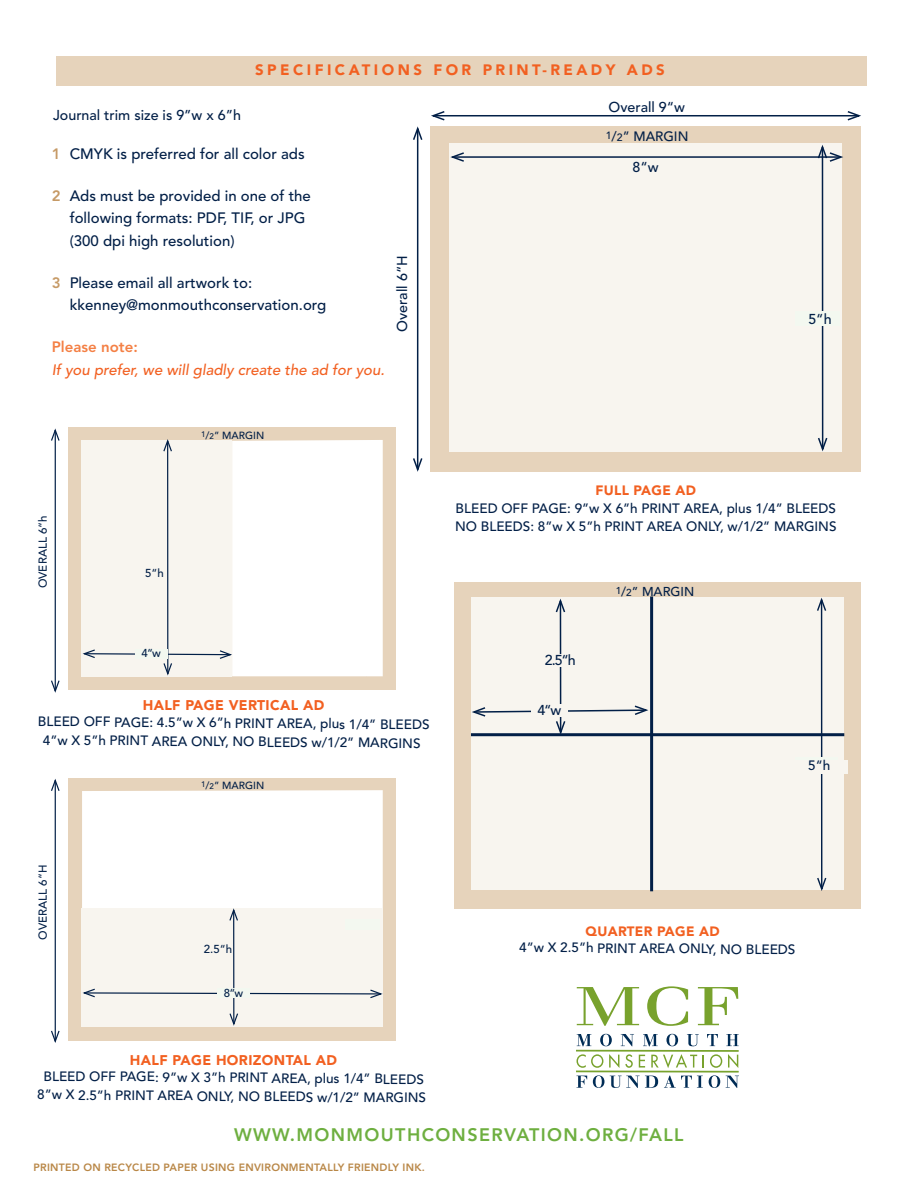
<style>
.page{position:relative;width:918px;height:1188px;background:#fff}
.page>*{position:absolute;margin:0;border:0;box-sizing:border-box;transform-origin:0 0}
.t1{font:800 18px "Avenir";letter-spacing:.075em;color:#6eaf40}
.t2{font:500 15px/22.5px "Avenir";color:#021f47}
.t3{font:italic 500 15px "Avenir";color:#f26021}
.t4{font:900 15px "Avenir";letter-spacing:.23em;color:#f26021}
.t5{font:800 15px "Avenir";color:#f48045}
.t6{font:500 14.25px "Avenir";color:#021f47}
.t7{font:900 13.95px "Avenir";letter-spacing:.025em;color:#f26021}
.t8{font:500 13.5px/18px "Avenir";letter-spacing:-.01em;color:#021f47;text-align:center}
.t9{font:900 13.5px "Avenir";letter-spacing:.025em;color:#f26021}
.t10{font:500 12.9px "Avenir";color:#021f47}
.t11{font:500 11.4px "Avenir";color:#021f47}
.t12{font:800 10.5px "Avenir";letter-spacing:.025em;color:#b98747}
.t13{font:500 10.35px "Avenir";color:#021f47}
.s1{font-size:10.5px}
.s2{font-weight:800;color:#c69a66}
.s3{font-size:8.1px}
.s4{font-size:10.05px}
</style>
<div class="page">
<div style="left:431px;top:126px;width:430px;height:346px;background:#e6d3bb"></div>
<div style="left:449px;top:144px;width:393px;height:308px;background:#f8f5ef"></div>
<hr style="left:453px;top:156px;width:388px;height:2px;background:#021f47">
<svg style="left:450px;top:152px;width:16px;height:10px"></svg>
<hr style="left:822px;top:147px;width:1px;height:302px;background:#021f47">
<svg style="left:818px;top:436px;width:10px;height:16px"></svg>
<svg style="left:816px;top:143px;width:27px;height:20px"></svg>
<hr style="left:433px;top:115px;width:426px;height:1px;background:#021f47">
<svg style="left:846px;top:111px;width:15px;height:10px"></svg>
<div style="left:795px;top:311px;width:45px;height:14px;background:#f3f8f0"></div>
<hr style="left:417px;top:129px;width:1px;height:341px;background:#021f47">
<svg style="left:413px;top:457px;width:10px;height:15px"></svg>
<svg style="left:413px;top:111px;width:33px;height:31px"></svg>
<div style="left:454px;top:582px;width:407px;height:326px;background:#e6d3bb"></div>
<div style="left:471px;top:598px;width:373px;height:292px;background:#f8f5ef"></div>
<hr style="left:821px;top:600px;width:1px;height:289px;background:#021f47">
<svg style="left:817px;top:876px;width:10px;height:15px"></svg>
<svg style="left:816px;top:597px;width:11px;height:15px"></svg>
<div style="left:796px;top:758px;width:42px;height:13px;background:#f3f8f0"></div>
<div style="left:791px;top:760px;width:57px;height:13px;background:#f8f5ef"></div>
<hr style="left:650px;top:596px;width:3px;height:295px;background:#021f47">
<hr style="left:471px;top:733px;width:373px;height:3px;background:#021f47">
<hr style="left:560px;top:601px;width:1px;height:132px;background:#021f47">
<svg style="left:554px;top:597px;width:12px;height:17px"></svg>
<svg style="left:471px;top:704px;width:180px;height:33px"></svg>
<div style="left:531px;top:704px;width:36px;height:13px;background:#f8f5ef"></div>
<div style="left:535px;top:654px;width:50px;height:13px;background:#f8f5ef"></div>
<div style="left:69px;top:778px;width:327px;height:262px;background:#e6d3bb"></div>
<div style="left:82px;top:790px;width:301px;height:118px;background:#fff"></div>
<div style="left:81px;top:908px;width:302px;height:119px;background:#f8f5ef"></div>
<svg style="left:82px;top:988px;width:301px;height:11px"></svg>
<hr style="left:233px;top:910px;width:1px;height:114px;background:#021f47">
<svg style="left:229px;top:1012px;width:9px;height:14px"></svg>
<svg style="left:228px;top:907px;width:11px;height:15px"></svg>
<div style="left:217px;top:988px;width:33px;height:10px;background:#f3f8f0"></div>
<div style="left:69px;top:428px;width:327px;height:262px;background:#e6d3bb"></div>
<svg style="left:81px;top:439px;width:302px;height:238px;background:#f9f8f5"></svg>
<div style="left:135px;top:649px;width:32px;height:9px;background:#f3f8f0"></div>
<hr style="left:55px;top:430px;width:1px;height:261px;background:#021f47">
<svg style="left:51px;top:679px;width:9px;height:14px"></svg>
<svg style="left:51px;top:428px;width:9px;height:14px"></svg>
<div style="left:346px;top:919px;width:34px;height:11px;background:#f3f8f0"></div>
<hr style="left:55px;top:780px;width:1px;height:261px;background:#021f47">
<svg style="left:51px;top:1029px;width:9px;height:14px"></svg>
<svg style="left:51px;top:779px;width:9px;height:13px"></svg>
<div style="left:56px;top:56px;width:810px;height:29px;background:#e6d3bb"></div>
<svg style="left:577px;top:987px;width:62px;height:39px"></svg>
<svg style="left:647px;top:986px;width:41px;height:40px"></svg>
<svg style="left:698px;top:987px;width:40px;height:38px"></svg>
<hr style="left:576px;top:1050px;width:163px;height:2px;background:#78a22d">
<hr style="left:576px;top:1071px;width:163px;height:2px;background:#78a22d">
<svg style="left:576px;top:1076px;width:11px;height:12px"></svg>
<svg style="left:593px;top:1075px;width:11px;height:13px"></svg>
<svg style="left:610px;top:1076px;width:48px;height:12px"></svg>
<svg style="left:664px;top:1076px;width:39px;height:12px"></svg>
<svg style="left:709px;top:1075px;width:11px;height:13px"></svg>
<svg style="left:726px;top:1076px;width:13px;height:12px"></svg>
<svg style="left:577px;top:1034px;width:14px;height:12px"></svg>
<svg style="left:600px;top:1034px;width:12px;height:12px"></svg>
<svg style="left:621px;top:1034px;width:13px;height:12px"></svg>
<svg style="left:643px;top:1034px;width:15px;height:12px"></svg>
<svg style="left:666px;top:1034px;width:12px;height:12px"></svg>
<svg style="left:687px;top:1034px;width:12px;height:12px"></svg>
<svg style="left:707px;top:1034px;width:11px;height:12px"></svg>
<svg style="left:726px;top:1034px;width:13px;height:12px"></svg>
<svg style="left:577px;top:1054px;width:26px;height:14px"></svg>
<svg style="left:609px;top:1054px;width:10px;height:14px"></svg>
<svg style="left:625px;top:1054px;width:8px;height:14px"></svg>
<svg style="left:639px;top:1055px;width:6px;height:13px"></svg>
<svg style="left:651px;top:1054px;width:46px;height:14px"></svg>
<svg style="left:703px;top:1055px;width:1px;height:13px"></svg>
<svg style="left:710px;top:1054px;width:12px;height:14px"></svg>
<svg style="left:728px;top:1054px;width:10px;height:14px"></svg>
<p class="t6" style="left:53px;top:107px;width:189px">Journal trim size is 9”w x 6”h</p>
<p class="t4" style="left:255px;top:61px;width:411px">SPECIFICATIONS FOR PRINT-READY ADS</p>
<p class="t6" style="left:609px;top:99px;width:78px">Overall 9“w</p>
<p class="t8" style="left:606px;top:128px;width:84px"><sup>1</sup>/<span class="s1">2</span>” MARGIN</p>
<p class="t2" style="left:52px;top:143px;width:255px"><span class="s2">1</span> CMYK is preferred for all color ads</p>
<p class="t2" style="left:70px;top:185px;width:243px;text-indent:-18px"><span class="s2">2</span> Ads must be provided in one of the following formats: PDF, TIF, or JPG (300 dpi high resolution)</p>
<p class="t2" style="left:70px;top:272px;width:258px;text-indent:-18px"><span class="s2">3</span> Please email all artwork to: kkenney@monmouthconservation.org</p>
<p class="t5" style="left:52px;top:338px;width:88px">Please note:</p>
<p class="t3" style="left:52px;top:361px;width:334px">If you prefer, we will gladly create the ad for you.</p>
<p class="t6" style="left:394px;top:332px;width:78px;rotate:-90deg">Overall 6“H</p>
<p class="t13" style="left:201px;top:429px;width:65px"><sup>1</sup>/<span class="s3">2</span>” MARGIN</p>
<p class="t6" style="left:632px;top:158px;width:28px">8“w</p>
<p class="t6" style="left:808px;top:311px;width:25px">5“h</p>
<p class="t11" style="left:36px;top:588px;width:74px;rotate:-90deg">OVERALL 6“h</p>
<p class="t11" style="left:145px;top:566px;width:20px">5“h</p>
<p class="t11" style="left:142px;top:647px;width:21px">4“w</p>
<p class="t7" style="left:143px;top:697px;width:183px">HALF PAGE VERTICAL AD</p>
<p class="t8" style="left:38px;top:714px;width:393px;line-height:18.6px">BLEED OFF PAGE: 4.5”w X 6”h PRINT AREA, plus 1/4” BLEEDS<br>4”w X 5”h PRINT AREA ONLY, NO BLEEDS w/1/2” MARGINS</p>
<p class="t13" style="left:201px;top:780px;width:65px"><sup>1</sup>/<span class="s3">2</span>” MARGIN</p>
<p class="t9" style="left:595px;top:483px;width:102px">FULL PAGE AD</p>
<p class="t8" style="left:455px;top:499px;width:383px;text-align:left">BLEED OFF PAGE: 9”w X 6”h PRINT AREA, plus 1/4” BLEEDS<br>NO BLEEDS: 8”w X 5”h PRINT AREA ONLY, w/1/2” MARGINS</p>
<p class="t6" style="left:545px;top:651px;width:32px">2.5“h</p>
<p class="t6" style="left:537px;top:702px;width:26px">4“w</p>
<p class="t10" style="left:616px;top:584px;width:80px"><sup>1</sup>/<span class="s4">2</span>” MARGIN</p>
<p class="t8" style="left:808px;top:757px;width:24px">5“h</p>
<p class="t11" style="left:36px;top:940px;width:76px;rotate:-90deg">OVERALL 6“H</p>
<p class="t11" style="left:204px;top:943px;width:30px">2.5“h</p>
<p class="t11" style="left:224px;top:986px;width:21px">8“w</p>
<p class="t7" style="left:130px;top:1052px;width:209px">HALF PAGE HORIZONTAL AD</p>
<p class="t8" style="left:37px;top:1069px;width:391px;line-height:18.5px">BLEED OFF PAGE: 9”w X 3”h PRINT AREA, plus 1/4” BLEEDS<br>8”w X 2.5”h PRINT AREA ONLY, NO BLEEDS w/1/2” MARGINS</p>
<p class="t9" style="left:586px;top:923px;width:136px">QUARTER PAGE AD</p>
<p class="t8" style="left:519px;top:940px;width:278px">4”w X 2.5”h PRINT AREA ONLY, NO BLEEDS</p>
<h1 class="t1" style="left:234px;top:1125px;width:451px">WWW.MONMOUTHCONSERVATION.ORG/FALL</h1>
<p class="t12" style="left:33px;top:1161px;width:393px">PRINTED ON RECYCLED PAPER USING ENVIRONMENTALLY FRIENDLY INK.</p>
</div>
